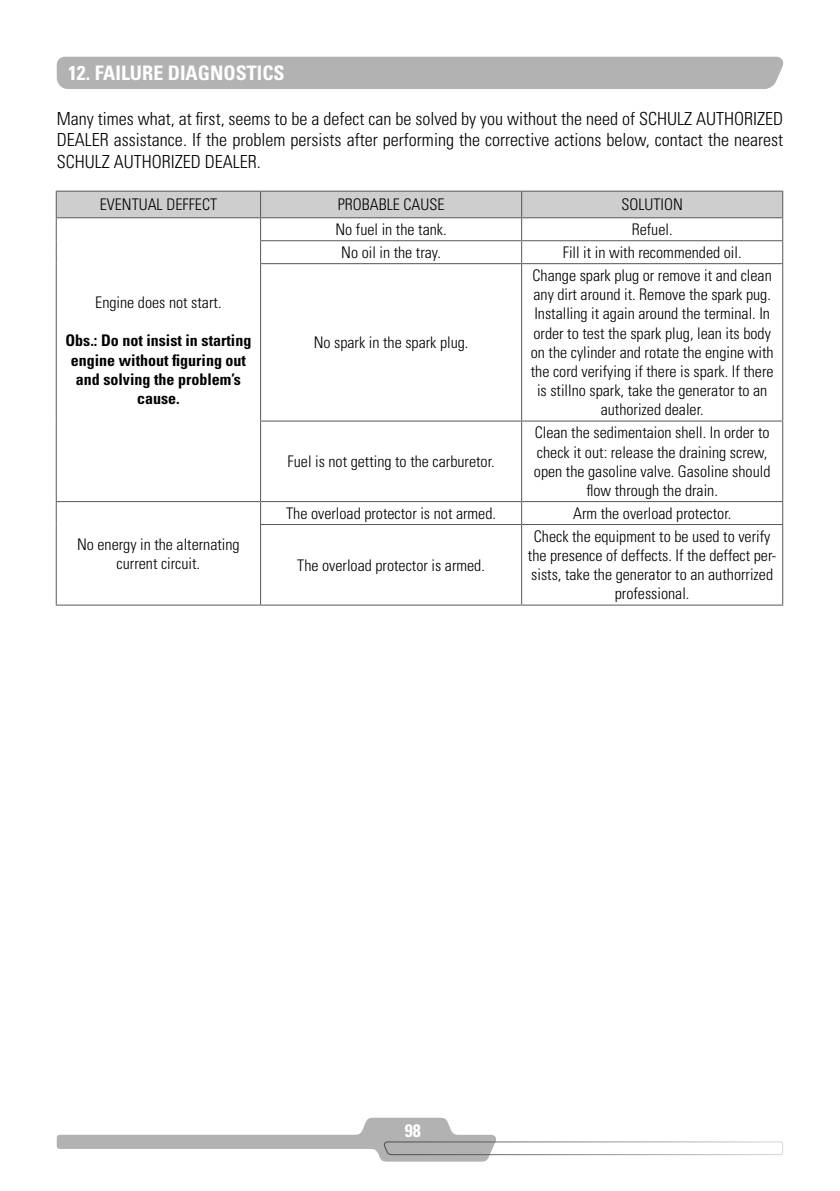
<style>
.page{position:relative;width:840px;height:1191px;background:#fff}
.page>*{position:absolute;margin:0;border:0;box-sizing:border-box;transform-origin:0 0}
.t1{font:700 condensed 20px "Univers LT Std";color:#fff}
.t2{font:300 condensed 18px/21.6px "Univers LT Std";color:#000;text-align:justify}
.t3{font:700 condensed 18px "Univers LT Std";color:#fff}
.t4{font:300 condensed 16px/19.2px "Univers LT Std";color:#000;text-align:center}
.t5{font:700 condensed 16px/19.2px "Univers LT Std";color:#000;text-align:center}
</style>
<div class="page">
<svg style="left:57px;top:1117px;width:726px;height:44px"></svg>
<div style="left:57px;top:57px;width:727px;height:32px;background:#b3b2b2"></div>
<hr style="left:56px;top:264px;width:1px;height:157px;background:#575756">
<hr style="left:56px;top:421px;width:1px;height:80px;background:#575756">
<svg style="left:56px;top:191px;width:726px;height:73px"></svg>
<hr style="left:260px;top:263px;width:261px;height:1px;background:#575756">
<hr style="left:260px;top:264px;width:1px;height:156px;background:#575756">
<hr style="left:521px;top:263px;width:261px;height:1px;background:#575756">
<hr style="left:521px;top:264px;width:1px;height:156px;background:#575756">
<hr style="left:781px;top:264px;width:1px;height:156px;background:#575756">
<hr style="left:260px;top:420px;width:261px;height:1px;background:#575756">
<hr style="left:260px;top:421px;width:1px;height:80px;background:#575756">
<hr style="left:521px;top:420px;width:261px;height:1px;background:#575756">
<hr style="left:521px;top:421px;width:1px;height:80px;background:#575756">
<hr style="left:781px;top:421px;width:1px;height:80px;background:#575756">
<hr style="left:56px;top:501px;width:204px;height:1px;background:#575756">
<svg style="left:56px;top:502px;width:1px;height:22px"></svg>
<hr style="left:260px;top:501px;width:261px;height:1px;background:#575756">
<svg style="left:260px;top:502px;width:1px;height:22px"></svg>
<hr style="left:521px;top:501px;width:261px;height:1px;background:#575756">
<svg style="left:521px;top:502px;width:1px;height:22px"></svg>
<hr style="left:56px;top:524px;width:1px;height:80px;background:#575756">
<hr style="left:260px;top:524px;width:261px;height:1px;background:#575756">
<hr style="left:260px;top:525px;width:1px;height:79px;background:#575756">
<hr style="left:521px;top:524px;width:261px;height:1px;background:#575756">
<hr style="left:521px;top:525px;width:1px;height:79px;background:#575756">
<hr style="left:781px;top:525px;width:1px;height:79px;background:#575756">
<hr style="left:56px;top:604px;width:204px;height:1px;background:#575756">
<hr style="left:260px;top:604px;width:261px;height:1px;background:#575756">
<hr style="left:521px;top:604px;width:261px;height:1px;background:#575756">
<p class="t1" style="left:68px;top:61px;width:218px">12. FAILURE DIAGNOSTICS</p>
<p class="t2" style="left:57px;top:108px;width:727px">Many times what, at first, seems to be a defect can be solved by you without the need of SCHULZ AUTHORIZED DEALER assistance. If the problem persists after performing the corrective actions below, contact the nearest SCHULZ AUTHORIZED DEALER.</p>
<p class="t4" style="left:100px;top:195px;width:119px">EVENTUAL DEFFECT</p>
<p class="t4" style="left:337px;top:195px;width:108px">PROBABLE CAUSE</p>
<p class="t4" style="left:621px;top:195px;width:63px">SOLUTION</p>
<p class="t4" style="left:95px;top:293px;width:128px">Engine does not start.</p>
<p class="t5" style="left:65px;top:331px;width:187px">Obs.: Do not insist in starting engine without figuring out and solving the problem’s cause.</p>
<p class="t4" style="left:77px;top:534px;width:164px">No energy in the alternating current circuit.</p>
<p class="t4" style="left:335px;top:220px;width:113px">No fuel in the tank.</p>
<p class="t4" style="left:631px;top:220px;width:42px">Refuel.</p>
<p class="t4" style="left:341px;top:243px;width:101px">No oil in the tray.</p>
<p class="t4" style="left:562px;top:243px;width:180px">Fill it in with recommended oil.</p>
<p class="t4" style="left:313px;top:333px;width:156px">No spark in the spark plug.</p>
<p class="t4" style="left:287px;top:452px;width:208px">Fuel is not getting to the carburetor.</p>
<p class="t4" style="left:530px;top:266px;width:244px">Change spark plug or remove it and clean any dirt around it. Remove the spark pug.<br>Installing it again around the terminal. In order to test the spark plug, lean its body on the cylinder and rotate the engine with the cord verifying if there is spark. If there is stillno spark, take the generator to an authorized dealer.</p>
<p class="t4" style="left:533px;top:423px;width:238px">Clean the sedimentaion shell. In order to check it out: release the draining screw, open the gasoline valve. Gasoline should flow through the drain.</p>
<p class="t4" style="left:286px;top:503px;width:211px">The overload protector is not armed.</p>
<p class="t4" style="left:572px;top:503px;width:159px">Arm the overload protector.</p>
<p class="t4" style="left:297px;top:555px;width:189px">The overload protector is armed.</p>
<p class="t4" style="left:527px;top:526px;width:250px">Check the equipment to be used to verify the presence of deffects. If the deffect per&shy;sists, take the generator to an authorrized professional.</p>
<p class="t3" style="left:404px;top:1119px;width:17px">98</p>
</div>
